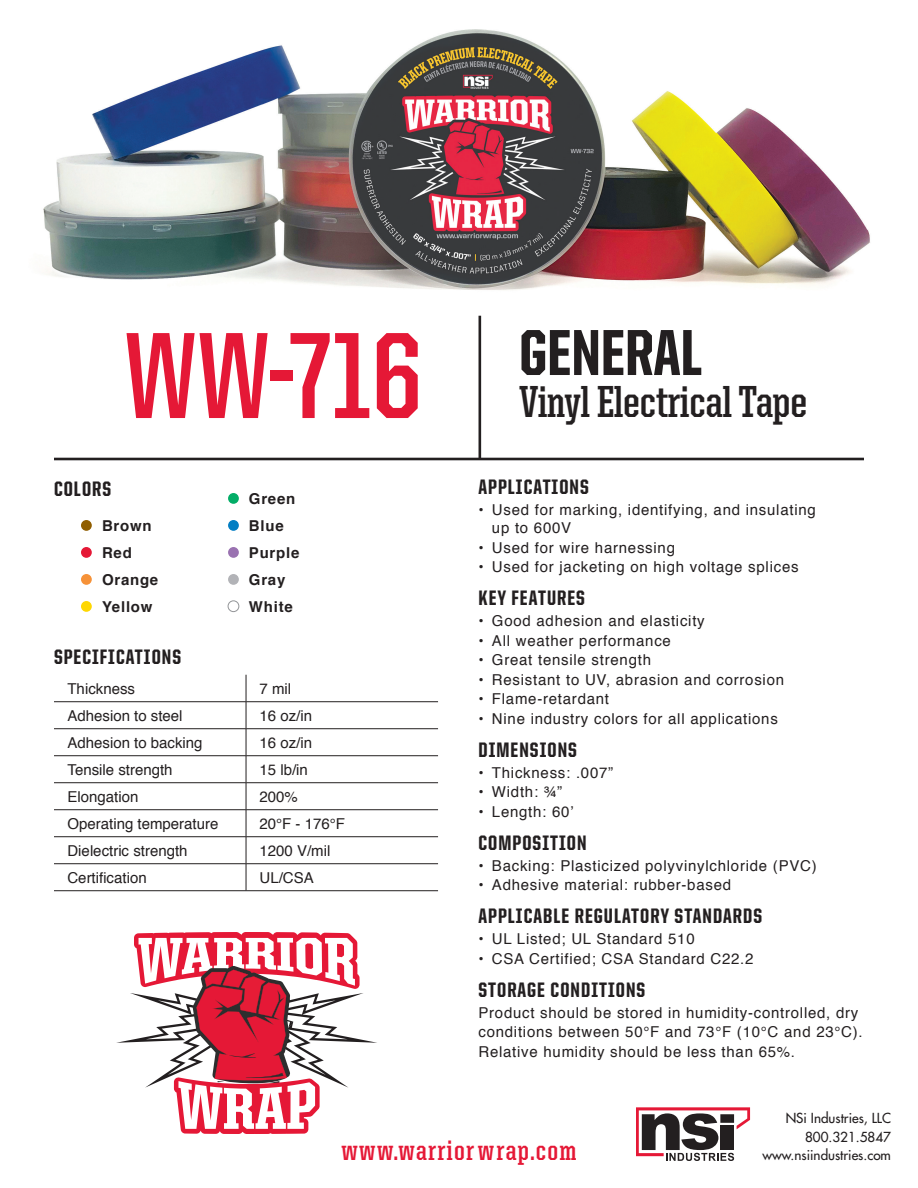
<style>
.page{position:relative;width:918px;height:1188px;background:#fff}
.page>*{position:absolute;margin:0;border:0;box-sizing:border-box;transform-origin:0 0}
.t1{font:700 123.15px "United Sans Cond";color:#e51836}
.t2{font:800 65.25px "United Sans Cond";color:#231f20}
.t3{font:700 45px "United Serif Cond";color:#231f20}
.t4{font:700 28.5px "United Serif Cond";letter-spacing:.05em;color:#e51836}
.t5{font:800 21px "United Sans Cond";letter-spacing:.05em;color:#231f20}
.t6{font:15px/19.5px "Helvetica";letter-spacing:.05em;color:#231f20}
.t7{font:15px "Helvetica";color:#231f20}
.t8{font:700 15px/27px "Helvetica";letter-spacing:.05em;color:#231f20}
.t9{font:13.5px/19.5px "Futura";color:#231f20;text-align:right}
</style>
<div class="page">
<img style="left:43px;top:29px;width:827px;height:261px">
<hr style="left:479px;top:316px;width:2px;height:143px;background:#231f20">
<hr style="left:54px;top:458px;width:810px;height:2px;background:#231f20">
<hr style="left:54px;top:701px;width:192px;height:1px;background:#231f20">
<hr style="left:246px;top:701px;width:192px;height:1px;background:#231f20">
<hr style="left:54px;top:728px;width:192px;height:1px;background:#231f20">
<hr style="left:246px;top:728px;width:192px;height:1px;background:#231f20">
<hr style="left:54px;top:755px;width:192px;height:1px;background:#231f20">
<hr style="left:246px;top:755px;width:192px;height:1px;background:#231f20">
<hr style="left:54px;top:782px;width:192px;height:1px;background:#231f20">
<hr style="left:246px;top:782px;width:192px;height:1px;background:#231f20">
<hr style="left:54px;top:809px;width:192px;height:1px;background:#231f20">
<hr style="left:246px;top:809px;width:192px;height:1px;background:#231f20">
<hr style="left:54px;top:836px;width:192px;height:1px;background:#231f20">
<hr style="left:246px;top:836px;width:192px;height:1px;background:#231f20">
<hr style="left:54px;top:863px;width:192px;height:1px;background:#231f20">
<hr style="left:246px;top:863px;width:192px;height:1px;background:#231f20">
<svg style="left:246px;top:675px;width:1px;height:215px"></svg>
<hr style="left:54px;top:890px;width:192px;height:1px;background:#231f20">
<hr style="left:246px;top:890px;width:192px;height:1px;background:#231f20">
<svg style="left:636px;top:1107px;width:114px;height:54px"></svg>
<svg style="left:116px;top:932px;width:261px;height:202px"></svg>
<div style="left:81px;top:520px;width:11px;height:11px;background:#905e00;border-radius:50%"></div>
<div style="left:81px;top:547px;width:11px;height:11px;background:#e51836;border-radius:50%"></div>
<div style="left:81px;top:574px;width:11px;height:11px;background:#f69238;border-radius:50%"></div>
<div style="left:81px;top:601px;width:11px;height:11px;background:#fed702;border-radius:50%"></div>
<div style="left:228px;top:520px;width:11px;height:11px;background:#037ec3;border-radius:50%"></div>
<div style="left:228px;top:493px;width:11px;height:11px;background:#03ad67;border-radius:50%"></div>
<div style="left:228px;top:547px;width:11px;height:11px;background:#9a72b1;border-radius:50%"></div>
<div style="left:228px;top:574px;width:11px;height:11px;background:#b2b3b7;border-radius:50%"></div>
<div style="left:228px;top:601px;width:11px;height:11px;background:#fff;border:1px solid #939598;border-radius:50%"></div>
<h1 class="t1" style="left:125px;top:312px;width:298px">WW-716</h1>
<h3 class="t5" style="left:54px;top:478px;width:59px">COLORS</h3>
<p class="t8" style="left:102px;top:513px;width:58px">Brown<br>Red<br>Orange<br>Yellow</p>
<p class="t8" style="left:249px;top:486px;width:52px">Green<br>Blue<br>Purple<br>Gray<br>White</p>
<h3 class="t5" style="left:54px;top:646px;width:129px">SPECIFICATIONS</h3>
<p class="t7" style="left:68px;top:677px;width:69px">Thickness</p>
<p class="t6" style="left:260px;top:679px;width:33px">7 mil</p>
<p class="t7" style="left:68px;top:704px;width:117px">Adhesion to steel</p>
<p class="t6" style="left:260px;top:706px;width:54px">16 oz/in</p>
<p class="t7" style="left:68px;top:731px;width:137px">Adhesion to backing</p>
<p class="t6" style="left:260px;top:733px;width:54px">16 oz/in</p>
<p class="t7" style="left:68px;top:758px;width:107px">Tensile strength</p>
<p class="t6" style="left:260px;top:760px;width:50px">15 lb/in</p>
<p class="t7" style="left:68px;top:785px;width:72px">Elongation</p>
<p class="t6" style="left:260px;top:787px;width:40px">200%</p>
<p class="t7" style="left:68px;top:812px;width:152px">Operating temperature</p>
<p class="t6" style="left:260px;top:814px;width:87px">20°F - 176°F</p>
<p class="t7" style="left:68px;top:839px;width:122px">Dielectric strength</p>
<p class="t6" style="left:260px;top:841px;width:72px">1200 V/mil</p>
<p class="t7" style="left:68px;top:866px;width:81px">Certification</p>
<p class="t6" style="left:260px;top:868px;width:56px">UL/CSA</p>
<h2 class="t2" style="left:519px;top:319px;width:185px">GENERAL</h2>
<h3 class="t3" style="left:519px;top:378px;width:290px">Vinyl Electrical Tape</h3>
<h3 class="t5" style="left:478px;top:476px;width:112px">APPLICATIONS</h3>
<p class="t6" style="left:492px;top:502px;width:325px;line-height:18px;text-indent:-14px">• Used for marking, identifying, and insulating up to 600V</p>
<p class="t6" style="left:478px;top:538px;width:198px">• Used for wire harnessing</p>
<p class="t6" style="left:478px;top:558px;width:322px">• Used for jacketing on high voltage splices</p>
<h3 class="t5" style="left:478px;top:587px;width:108px">KEY FEATURES</h3>
<p class="t6" style="left:478px;top:612px;width:228px">• Good adhesion and elasticity</p>
<p class="t6" style="left:478px;top:631px;width:194px">• All weather performance</p>
<p class="t6" style="left:478px;top:651px;width:174px">• Great tensile strength</p>
<p class="t6" style="left:478px;top:670px;width:307px">• Resistant to UV, abrasion and corrosion</p>
<p class="t6" style="left:478px;top:690px;width:132px">• Flame-retardant</p>
<p class="t6" style="left:478px;top:709px;width:301px">• Nine industry colors for all applications</p>
<h3 class="t5" style="left:478px;top:739px;width:100px">DIMENSIONS</h3>
<p class="t6" style="left:478px;top:763px;width:136px">• Thickness: .007”</p>
<p class="t6" style="left:478px;top:783px;width:85px">• Width: ¾”</p>
<p class="t6" style="left:478px;top:802px;width:97px">• Length: 60’</p>
<h3 class="t5" style="left:478px;top:832px;width:110px">COMPOSITION</h3>
<p class="t6" style="left:478px;top:856px;width:340px">• Backing: Plasticized polyvinylchloride (PVC)</p>
<p class="t6" style="left:478px;top:876px;width:254px">• Adhesive material: rubber-based</p>
<h3 class="t5" style="left:478px;top:905px;width:285px">APPLICABLE REGULATORY STANDARDS</h3>
<p class="t6" style="left:478px;top:930px;width:218px">• UL Listed; UL Standard 510</p>
<p class="t6" style="left:478px;top:949px;width:277px">• CSA Certified; CSA Standard C22.2</p>
<h3 class="t5" style="left:478px;top:979px;width:168px">STORAGE CONDITIONS</h3>
<p class="t6" style="left:478px;top:1003px;width:386px">Product should be stored in humidity-controlled, dry conditions between 50°F and 73°F (10°C and 23°C).<br>Relative humidity should be less than 65%.</p>
<h3 class="t4" style="left:342px;top:1136px;width:236px">www.warriorwrap.com</h3>
<p class="t9" style="left:786px;top:1108px;width:107px">NSi Industries, LLC<br>800.321.5847</p>
<p class="t9" style="left:762px;top:1146px;width:130px">www.nsiindustries.com</p>
</div>
